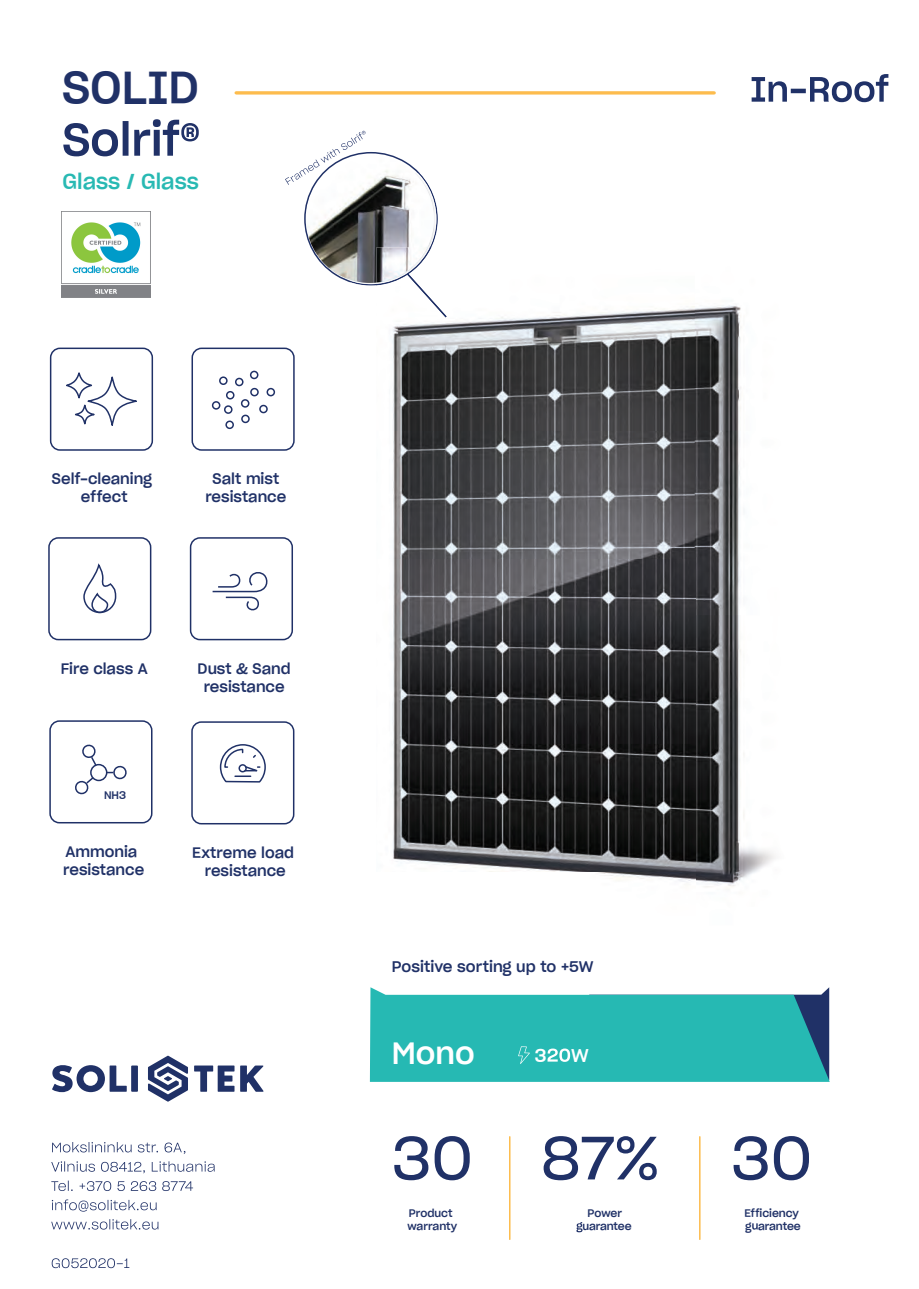
<style>
.page{position:relative;width:919px;height:1289px;background:#fff}
.page>*{position:absolute;margin:0;border:0;box-sizing:border-box;transform-origin:0 0}
.t1{font:60px "Sharp Grotesk Book 20";color:#203167}
.t2{font:45px "Sharp Grotesk Medium 20";color:#203167}
.t3{font:30px "Sharp Grotesk Medium 20";color:#fff}
.t4{font:21px "Sharp Grotesk Medium 20";color:#28b9b3}
.t5{font:18px "Sharp Grotesk Medium 20";color:#fff}
.t6{font:15px "Sharp Grotesk Medium 20";color:#203167}
.t7{font:14.85px/17.7px "Sharp Grotesk Medium 20";color:#203167;text-align:center}
.t8{font:14.7px/17.7px "Sharp Grotesk Medium 20";color:#203167;text-align:center}
.t9{font:10.65px/12.9px "Sharp Grotesk Medium 20";letter-spacing:-.01em;color:#203167}
</style>
<div class="page">
<div style="left:50px;top:347px;width:103px;height:104px;border:2px solid #203167;border-radius:9px"></div>
<svg style="left:66px;top:373px;width:71px;height:53px"></svg>
<div style="left:191px;top:347px;width:104px;height:104px;border:2px solid #203167;border-radius:9px"></div>
<div style="left:49px;top:720px;width:103px;height:103px;border:2px solid #203167;border-radius:9px"></div>
<div style="left:190px;top:537px;width:103px;height:103px;border:2px solid #203167;border-radius:9px"></div>
<div style="left:48px;top:537px;width:103px;height:103px;border:2px solid #203167;border-radius:9px"></div>
<div style="left:219px;top:376px;width:8px;height:9px;border:2px solid #203167;border-radius:50%"></div>
<div style="left:235px;top:378px;width:8px;height:8px;border:2px solid #203167;border-radius:50%"></div>
<div style="left:250px;top:370px;width:8px;height:9px;border:2px solid #203167;border-radius:50%"></div>
<div style="left:250px;top:388px;width:9px;height:8px;border:2px solid #203167;border-radius:50%"></div>
<div style="left:266px;top:388px;width:9px;height:8px;border:2px solid #203167;border-radius:50%"></div>
<div style="left:259px;top:405px;width:9px;height:8px;border:2px solid #203167;border-radius:50%"></div>
<div style="left:241px;top:414px;width:9px;height:9px;border:2px solid #203167;border-radius:50%"></div>
<div style="left:241px;top:399px;width:8px;height:8px;border:2px solid #203167;border-radius:50%"></div>
<div style="left:226px;top:391px;width:8px;height:8px;border:2px solid #203167;border-radius:50%"></div>
<div style="left:224px;top:405px;width:8px;height:9px;border:2px solid #203167;border-radius:50%"></div>
<div style="left:225px;top:420px;width:9px;height:9px;border:2px solid #203167;border-radius:50%"></div>
<div style="left:212px;top:401px;width:8px;height:8px;border:2px solid #203167;border-radius:50%"></div>
<svg style="left:83px;top:563px;width:34px;height:51px"></svg>
<svg style="left:212px;top:572px;width:56px;height:39px"></svg>
<div style="left:90px;top:764px;width:17px;height:17px;border:2px solid #203167;border-radius:50%"></div>
<svg style="left:82px;top:744px;width:16px;height:23px"></svg>
<svg style="left:75px;top:775px;width:20px;height:20px"></svg>
<svg style="left:107px;top:765px;width:20px;height:15px"></svg>
<svg style="left:751px;top:74px;width:137px;height:28px"></svg>
<svg style="left:63px;top:119px;width:136px;height:37px"></svg>
<svg style="left:236px;top:91px;width:478px;height:4px;background:#fdc66a"></svg>
<svg style="left:52px;top:1142px;width:133px;height:11px"></svg>
<svg style="left:51px;top:1161px;width:163px;height:12px"></svg>
<svg style="left:51px;top:1180px;width:142px;height:10px"></svg>
<svg style="left:52px;top:1199px;width:104px;height:12px"></svg>
<svg style="left:51px;top:1219px;width:107px;height:10px"></svg>
<svg style="left:52px;top:1258px;width:77px;height:10px"></svg>
<svg style="left:194px;top:1065px;width:40px;height:26px"></svg>
<svg style="left:240px;top:1065px;width:24px;height:26px"></svg>
<svg style="left:52px;top:1065px;width:75px;height:27px"></svg>
<div style="left:131px;top:1065px;width:7px;height:26px;background:#203167"></div>
<svg style="left:148px;top:1055px;width:40px;height:46px"></svg>
<svg style="left:370px;top:987px;width:459px;height:94px;background:#38b9b6"></svg>
<svg style="left:576px;top:1222px;width:6px;height:10px"></svg>
<svg style="left:543px;top:1136px;width:70px;height:44px"></svg>
<svg style="left:752px;top:1223px;width:5px;height:6px"></svg>
<hr style="left:509px;top:1136px;width:1px;height:103px;background:#fdbc4d">
<hr style="left:699px;top:1136px;width:1px;height:103px;background:#fdbc4d">
<div style="left:191px;top:721px;width:103px;height:103px;border:2px solid #203167;border-radius:9px"></div>
<svg style="left:219px;top:744px;width:47px;height:39px"></svg>
<img style="left:392px;top:305px;width:383px;height:582px">
<svg style="left:285px;top:131px;width:161px;height:186px"></svg>
<img style="left:61px;top:211px;width:89px;height:87px">
<h2 class="t2" style="left:63px;top:50px;width:138px">SOLID</h2>
<h3 class="t4" style="left:63px;top:164px;width:138px">Glass / Glass</h3>
<p class="t8" style="left:52px;top:469px;width:102px">Self-cleaning effect</p>
<p class="t8" style="left:205px;top:469px;width:83px">Salt mist resistance</p>
<p class="t8" style="left:61px;top:658px;width:88px">Fire class A</p>
<p class="t9" style="left:104px;top:787px;width:24px">NH3</p>
<p class="t8" style="left:63px;top:841px;width:83px;text-align:left">Ammonia resistance</p>
<p class="t8" style="left:198px;top:658px;width:95px">Dust &amp; Sand resistance</p>
<p class="t7" style="left:192px;top:843px;width:103px">Extreme load resistance</p>
<p class="t6" style="left:392px;top:954px;width:203px">Positive sorting up to +5W</p>
<h3 class="t3" style="left:392px;top:1027px;width:84px">Mono</h3>
<p class="t5" style="left:535px;top:1039px;width:13px">3</p>
<p class="t5" style="left:571px;top:1039px;width:19px">W</p>
<h1 class="t1" style="left:392px;top:1109px;width:83px">30</h1>
<h1 class="t1" style="left:614px;top:1109px;width:46px">%</h1>
<p class="t9" style="left:407px;top:1205px;width:51px">Product warranty</p>
<p class="t9" style="left:582px;top:1205px;width:51px;text-align:center">Power uarantee</p>
<h1 class="t1" style="left:731px;top:1109px;width:83px">30</h1>
<p class="t9" style="left:744px;top:1205px;width:58px">Efficiency g arantee</p>
</div>
